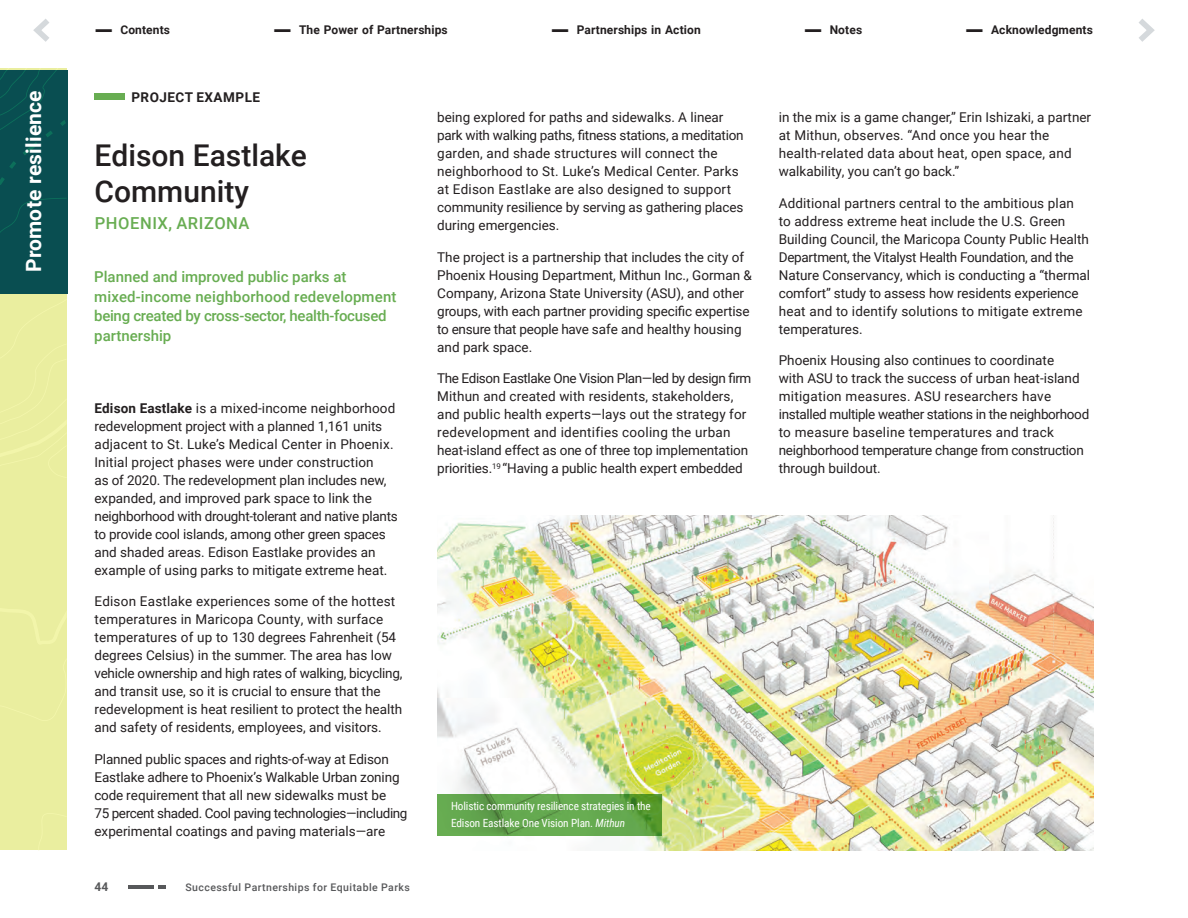
<style>
.page{position:relative;width:1188px;height:918px;background:#fff}
.page>*{position:absolute;margin:0;border:0;box-sizing:border-box;transform-origin:0 0}
.t1{font:500 30px/36px "Roboto";color:#231f20}
.t2{font:700 21px "Roboto";letter-spacing:.01em;color:#fff}
.t3{font:500 16.5px "Roboto";letter-spacing:.035em;color:#68ad52}
.t4{font:500 15px/19.5px "Roboto";color:#68ad52}
.t5{font:13.5px/18px "Roboto";color:#231f20}
.t6{font:700 13.5px "Roboto";letter-spacing:.035em;color:#231f20}
.t7{font:700 12px "Roboto";letter-spacing:.01em;color:#231f20}
.t8{font:700 12px "Roboto";color:#57585a}
.t9{font:11.25px/16.5px "Roboto Condensed";letter-spacing:-.01em;color:#fff}
.t10{font:500 10.5px "Roboto";letter-spacing:.04em;color:#57585a}
.s1{font-size:24px}
.s2{font-weight:700}
.s3{font-style:italic}
</style>
<div class="page">
<svg style="left:0;top:68px;width:67px;height:782px;fill:#eaee9f"></svg>
<img style="left:437px;top:515px;width:657px;height:335px">
<svg style="left:33px;top:19px;width:16px;height:23px"></svg>
<svg style="left:1139px;top:19px;width:16px;height:23px"></svg>
<div style="left:94px;top:93px;width:30px;height:7px;background:#68ad52"></div>
<svg style="left:438px;top:794px;width:224px;height:42px;fill:#64a850"></svg>
<hr style="left:129px;top:886px;width:25px;height:3px;background:#57585a">
<svg style="left:159px;top:886px;width:7px;height:3px"></svg>
<p class="t7" style="left:94px;top:22px;width:77px"><span class="s1">—</span> Contents</p>
<p class="t7" style="left:273px;top:22px;width:176px"><span class="s1">—</span> The Power of Partnerships</p>
<p class="t7" style="left:551px;top:22px;width:151px"><span class="s1">—</span> Partnerships in Action</p>
<p class="t7" style="left:804px;top:22px;width:60px"><span class="s1">—</span> Notes</p>
<p class="t7" style="left:965px;top:22px;width:129px"><span class="s1">—</span> Acknowledgments</p>
<p class="t2" style="left:19px;top:272px;width:183px;rotate:-90deg">Promote resilience</p>
<p class="t6" style="left:131px;top:88px;width:130px">PROJECT EXAMPLE</p>
<p class="t1" style="left:94px;top:137px;width:214px">Edison Eastlake<br>Community</p>
<p class="t3" style="left:95px;top:212px;width:156px">PHOENIX, ARIZONA</p>
<p class="t4" style="left:94px;top:267px;width:304px">Planned and improved public parks at mixed-income neighborhood redevelopment being created by cross-sector, health-focused partnership</p>
<p class="t5" style="left:94px;top:398px;width:305px"><span class="s2">Edison Eastlake</span> is a mixed-income neighborhood redevelopment project with a planned 1,161 units adjacent to St. Luke’s Medical Center in Phoenix.<br>Initial project phases were under construction<br>as of 2020. The redevelopment plan includes new, expanded, and improved park space to link the neighborhood with drought-tolerant and native plants to provide cool islands, among other green spaces and shaded areas. Edison Eastlake provides an example of using parks to mitigate extreme heat.</p>
<p class="t5" style="left:94px;top:592px;width:309px">Edison Eastlake experiences some of the hottest temperatures in Maricopa County, with surface temperatures of up to 130 degrees Fahrenheit (54 degrees Celsius) in the summer. The area has low vehicle ownership and high rates of walking, bicycling, and transit use, so it is crucial to ensure that the redevelopment is heat resilient to protect the health and safety of residents, employees, and visitors.</p>
<p class="t5" style="left:94px;top:749px;width:315px">Planned public spaces and rights-of-way at Edison Eastlake adhere to Phoenix’s Walkable Urban zoning code requirement that all new sidewalks must be<br>75 percent shaded. Cool paving technologies—including experimental coatings and paving materials—are</p>
<p class="t8" style="left:94px;top:878px;width:15px">44</p>
<p class="t10" style="left:186px;top:880px;width:226px">Successful Partnerships for Equitable Parks</p>
<p class="t5" style="left:437px;top:108px;width:308px">being explored for paths and sidewalks. A linear park with walking paths, fitness stations, a meditation garden, and shade structures will connect the neighborhood to St. Luke’s Medical Center. Parks at Edison Eastlake are also designed to support community resilience by serving as gathering places during emergencies.</p>
<p class="t5" style="left:437px;top:247px;width:316px">The project is a partnership that includes the city of Phoenix Housing Department, Mithun Inc., Gorman &amp; Company, Arizona State University (ASU), and other groups, with each partner providing specific expertise to ensure that people have safe and healthy housing and park space.</p>
<p class="t5" style="left:437px;top:369px;width:316px">The Edison Eastlake One Vision Plan—led by design firm Mithun and created with residents, stakeholders, and public health experts—lays out the strategy for redevelopment and identifies cooling the urban heat-island effect as one of three top implementation priorities.<sup>19</sup> “Having a public health expert embedded</p>
<p class="t5" style="left:779px;top:108px;width:314px">in the mix is a game changer,” Erin Ishizaki, a partner at Mithun, observes. “And once you hear the health-related data about heat, open space, and walkability, you can’t go back.”</p>
<p class="t5" style="left:779px;top:193px;width:313px">Additional partners central to the ambitious plan<br>to address extreme heat include the U.S. Green Building Council, the Maricopa County Public Health Department, the Vitalyst Health Foundation, and the Nature Conservancy, which is conducting a “thermal comfort” study to assess how residents experience heat and to identify solutions to mitigate extreme temperatures.</p>
<p class="t5" style="left:779px;top:351px;width:312px">Phoenix Housing also continues to coordinate<br>with ASU to track the success of urban heat-island mitigation measures. ASU researchers have installed multiple weather stations in the neighborhood to measure baseline temperatures and track neighborhood temperature change from construction through buildout.</p>
<p class="t9" style="left:451px;top:798px;width:201px">Holistic community resilience strategies in the<br>Edison Eastlake One Vision Plan. <span class="s3">Mithun</span></p>
</div>
